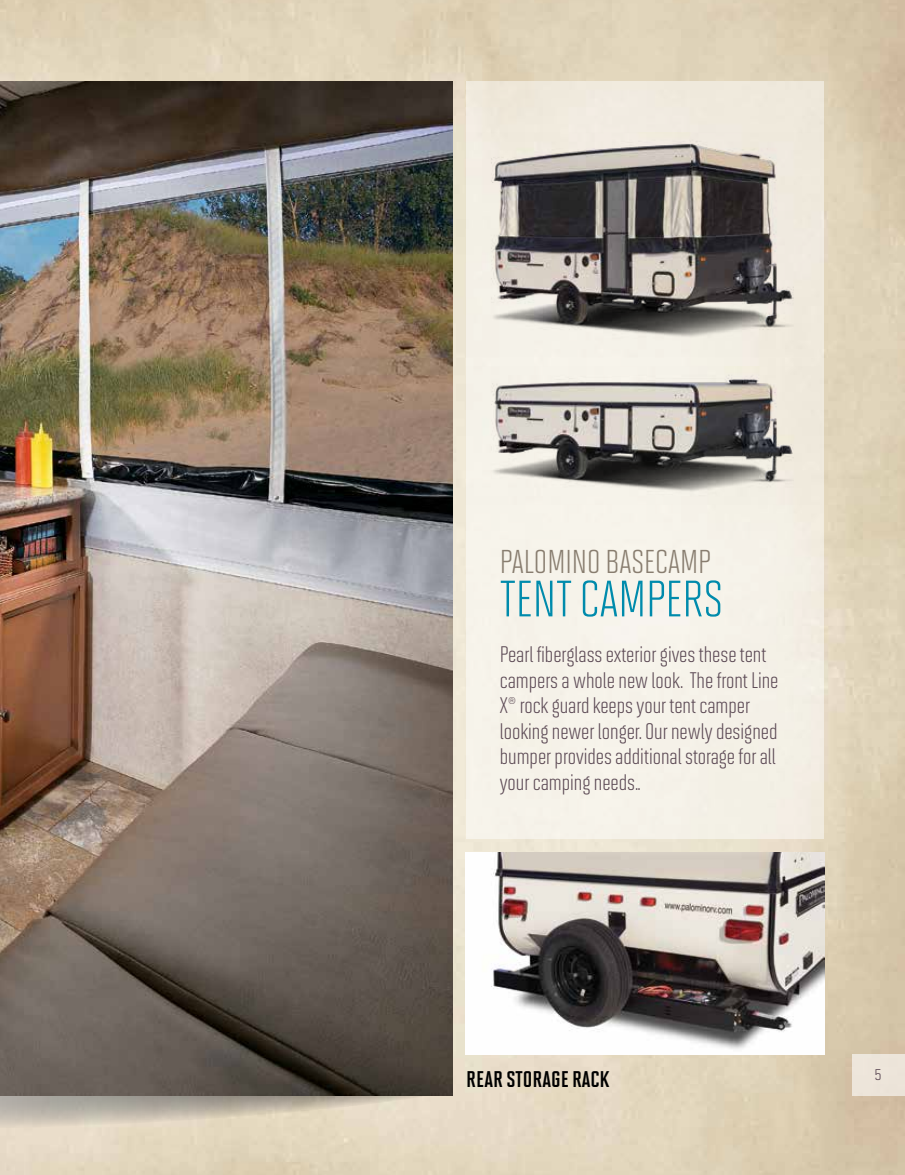
<style>
.page{position:relative;width:905px;height:1175px;background:#fff}
.page>*{position:absolute;margin:0;border:0;box-sizing:border-box;transform-origin:0 0}
.t1{font:51px "Solano Gothic MVB";color:#008bac}
.t2{font:33px "Solano Gothic MVB";color:#887d6f}
.t3{font:22.65px "Solano Gothic MVB Bd Cap";color:#000}
.t4{font:22.5px/25.5px "Solano Gothic MVB";color:#5c4a55}
.t5{font:18px "Solano Gothic MVB";color:#5c4a55}
</style>
<div class="page">
<img style="left:0;top:0;width:904px;height:1174px">
<svg style="left:0;top:1095px;width:452px;height:35px;background:#cac0b0"></svg>
<div style="left:466px;top:81px;width:358px;height:757px;background:#f5f2e8"></div>
<img style="left:0;top:81px;width:453px;height:1014px">
<img style="left:465px;top:852px;width:359px;height:202px">
<img style="left:465px;top:366px;width:356px;height:138px">
<img style="left:495px;top:380px;width:243px;height:73px">
<img style="left:465px;top:133px;width:356px;height:223px">
<img style="left:494px;top:144px;width:195px;height:149px">
<div style="left:851px;top:1054px;width:53px;height:41px;background:#ede5da"></div>
<h2 class="t2" style="left:500px;top:543px;width:212px">PALOMINO BASECAMP</h2>
<h1 class="t1" style="left:500px;top:571px;width:224px">TENT CAMPERS</h1>
<p class="t4" style="left:500px;top:642px;width:280px">Pearl fiberglass exterior gives these tent campers a whole new look. The front Line X® rock guard keeps your tent camper looking newer longer. Our newly designed bumper provides additional storage for all your camping needs..</p>
<p class="t3" style="left:466px;top:1066px;width:145px">REAR STORAGE RACK</p>
<p class="t5" style="left:874px;top:1063px;width:9px">5</p>
</div>
